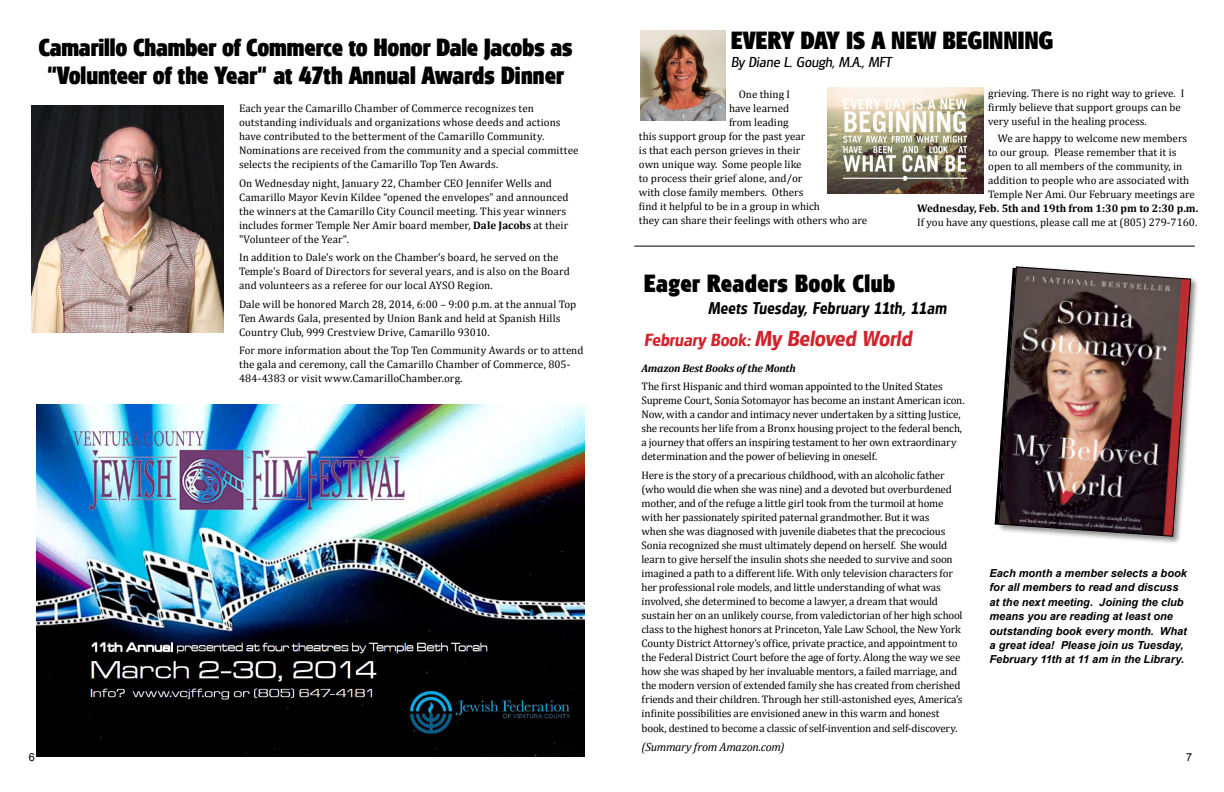
<style>
.page{position:relative;width:1224px;height:792px;background:#fff}
.page>*{position:absolute;margin:0;border:0;box-sizing:border-box;transform-origin:0 0}
.t1{font:24.2px/28px "Goudita Sans Heavy SF Bold";color:#000;text-align:center;scale:.91 1}
.t2{font:24.2px "Goudita Sans Heavy SF Bold";letter-spacing:.02em;color:#000;scale:.91 1}
.t3{font:italic 21px "Goudita Sans SF Bold";color:#d2232a}
.t4{font:italic 16.5px "Goudita Sans SF Bold";letter-spacing:.02em;color:#000;scale:.91 1}
.t5{font:14px "Goudita Sans SF Italic";color:#000}
.t6{font:italic 12px "Cambria";letter-spacing:-.03em;color:#000}
.t7{font:11px/14px "Cambria";letter-spacing:-.005em;color:#000}
.t8{font:italic 700 11px/14.4px "Arial";color:#000}
.t9{font:700 11px "Cambria";color:#000}
.t10{font:italic 700 11px "Cambria";letter-spacing:-.02em;color:#000}
.t11{font:11px "Arial";color:#000}
.s1{font-weight:700}
.s2{font-size:17px}
</style>
<div class="page">
<img style="left:36px;top:405px;width:548px;height:352px">
<div style="left:996px;top:265px;width:203px;height:280px;background:#000;opacity:.45"></div>
<svg style="left:997px;top:266px;width:195px;height:271px;background:#685353"></svg>
<img style="left:640px;top:30px;width:85px;height:91px">
<hr style="left:634px;top:246px;width:561px;height:1px;background:#000">
<img style="left:827px;top:87px;width:157px;height:107px">
<img style="left:32px;top:105px;width:191px;height:227px">
<h1 class="t1" style="left:731px;top:26px;width:356px">EVERY DAY IS A NEW BEGINNING</h1>
<p class="t5" style="left:731px;top:54px;width:162px">By Diane L. Gough, M.A., MFT</p>
<p class="t7" style="left:739px;top:87px;width:53px">One thing I</p>
<p class="t7" style="left:729px;top:101px;width:62px">have learned</p>
<p class="t7" style="left:729px;top:115px;width:61px">from leading</p>
<p class="t7" style="left:639px;top:129px;width:168px">this support group for the past year</p>
<p class="t7" style="left:639px;top:143px;width:163px">is that each person grieves in their</p>
<p class="t7" style="left:639px;top:157px;width:164px">own unique way. Some people like</p>
<p class="t7" style="left:639px;top:171px;width:165px">to process their grief alone, and/or</p>
<p class="t7" style="left:639px;top:185px;width:166px">with close family members. Others</p>
<p class="t7" style="left:639px;top:199px;width:183px">find it helpful to be in a group in which</p>
<p class="t7" style="left:639px;top:213px;width:230px">they can share their feelings with others who are</p>
<h1 class="t1" style="left:39px;top:33px;width:588px">Camarillo Chamber of Commerce to Honor Dale Jacobs as "Volunteer of the Year" at 47th Annual Awards Dinner</h1>
<p class="t7" style="left:239px;top:102px;width:341px">Each year the Camarillo Chamber of Commerce recognizes ten outstanding individuals and organizations whose deeds and actions have contributed to the betterment of the Camarillo Community.<br>Nominations are received from the community and a special committee selects the recipients of the Camarillo Top Ten Awards.</p>
<p class="t7" style="left:239px;top:176px;width:331px">On Wednesday night, January 22, Chamber CEO Jennifer Wells and Camarillo Mayor Kevin Kildee “opened the envelopes” and announced the winners at the Camarillo City Council meeting. This year winners includes former Temple Ner Amir board member, <span class="s1">Dale Jacobs</span> at their "Volunteer of the Year".</p>
<p class="t7" style="left:239px;top:251px;width:332px">In addition to Dale's work on the Chamber's board, he served on the<br>Temple's Board of Directors for several years, and is also on the Board and volunteers as a referee for our local AYSO Region.</p>
<p class="t7" style="left:239px;top:297px;width:339px">Dale will be honored March 28, 2014, 6:00 – 9:00 p.m. at the annual Top<br>Ten Awards Gala, presented by Union Bank and held at Spanish Hills<br>Country Club, 999 Crestview Drive, Camarillo 93010.</p>
<p class="t7" style="left:239px;top:344px;width:346px">For more information about the Top Ten Community Awards or to attend the gala and ceremony, call the Camarillo Chamber of Commerce, 805-<br>484-4383 or visit www.CamarilloChamber.org.</p>
<p class="t7" style="left:988px;top:87px;width:198px">grieving. There is no right way to grieve. I firmly believe that support groups can be very useful in the healing process.</p>
<p class="t7" style="left:988px;top:132px;width:208px;text-indent:10px">We are happy to welcome new members to our group. Please remember that it is open to all members of the community, in addition to people who are associated with Temple Ner Ami. Our February meetings are</p>
<p class="t9" style="left:917px;top:202px;width:282px">Wednesday, Feb. 5th and 19th from 1:30 pm to 2:30 p.m.</p>
<p class="t7" style="left:917px;top:216px;width:281px">If you have any questions, please call me at (805) 279-7160.</p>
<h1 class="t2" style="left:644px;top:269px;width:277px">Eager Readers Book Club</h1>
<h3 class="t4" style="left:708px;top:299px;width:263px">Meets Tuesday, February 11th, 11am</h3>
<h2 class="t3" style="left:644px;top:326px;width:269px"><span class="s2">February Book:</span> My Beloved World</h2>
<p class="t10" style="left:641px;top:361px;width:156px">Amazon Best Books of the Month</p>
<p class="t7" style="left:642px;top:379px;width:325px">The first Hispanic and third woman appointed to the United States Supreme Court, Sonia Sotomayor has become an instant American icon.<br>Now, with a candor and intimacy never undertaken by a sitting Justice, she recounts her life from a Bronx housing project to the federal bench, a journey that offers an inspiring testament to her own extraordinary determination and the power of believing in oneself.</p>
<p class="t7" style="left:642px;top:468px;width:323px">Here is the story of a precarious childhood, with an alcoholic father (who would die when she was nine) and a devoted but overburdened mother, and of the refuge a little girl took from the turmoil at home with her passionately spirited paternal grandmother. But it was<br>when she was diagnosed with juvenile diabetes that the precocious Sonia recognized she must ultimately depend on herself. She would learn to give herself the insulin shots she needed to survive and soon imagined a path to a different life. With only television characters for her professional role models, and little understanding of what was involved, she determined to become a lawyer, a dream that would sustain her on an unlikely course, from valedictorian of her high school class to the highest honors at Princeton, Yale Law School, the New York County District Attorney’s office, private practice, and appointment to the Federal District Court before the age of forty. Along the way we see how she was shaped by her invaluable mentors, a failed marriage, and the modern version of extended family she has created from cherished friends and their children. Through her still-astonished eyes, America’s infinite possibilities are envisioned anew in this warm and honest</p>
<p class="t7" style="left:642px;top:721px;width:317px">book, destined to become a classic of self-invention and self-discovery.</p>
<p class="t6" style="left:642px;top:740px;width:145px">(Summary from Amazon.com)</p>
<p class="t8" style="left:989px;top:566px;width:199px">Each month a member selects a book for all members to read and discuss at the next meeting. Joining the club means you are reading at least one outstanding book every month. What a great idea! Please join us Tuesday, February 11th at 11 am in the Library.</p>
<p class="t11" style="left:29px;top:750px;width:8px">6</p>
<p class="t11" style="left:1186px;top:750px;width:8px">7</p>
</div>
